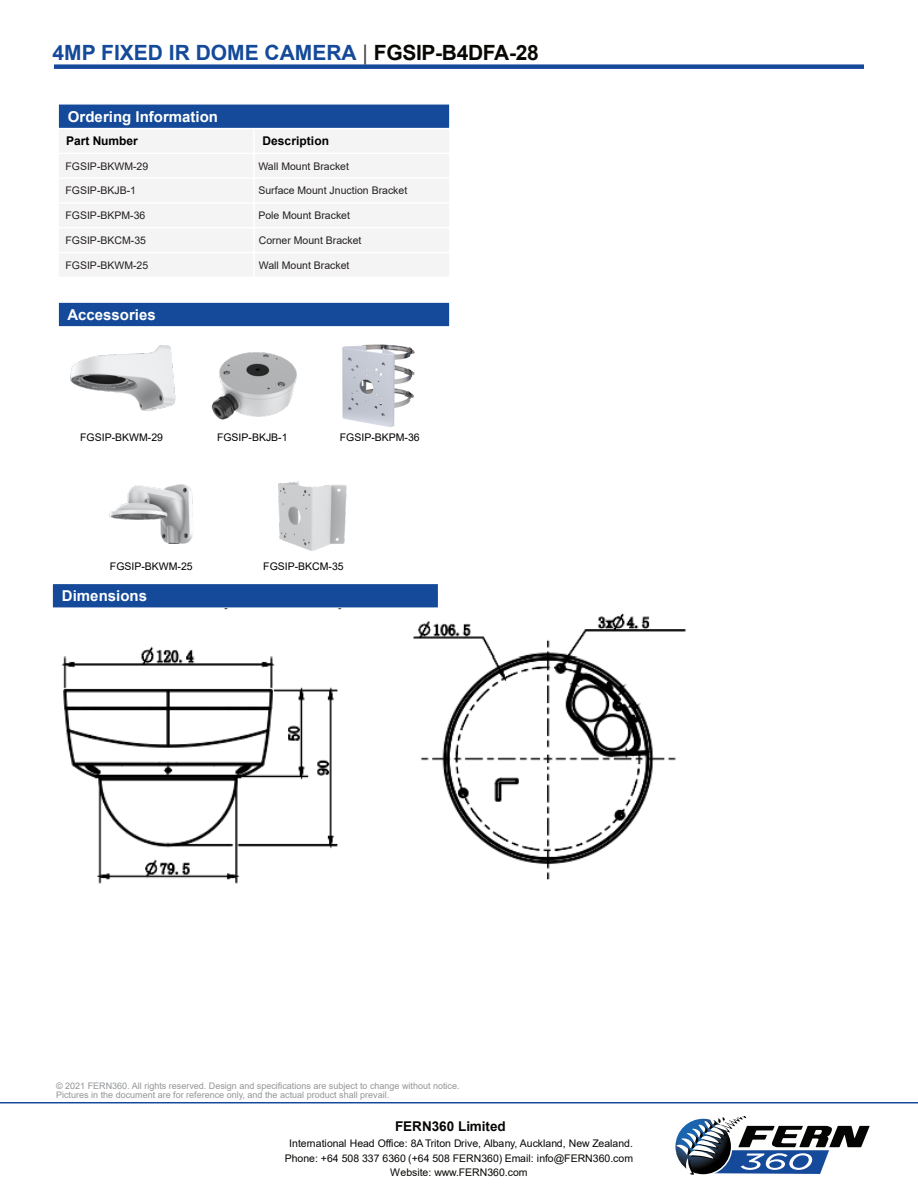
<style>
.page{position:relative;width:918px;height:1188px;background:#fff}
.page>*{position:absolute;margin:0;border:0;box-sizing:border-box;transform-origin:0 0}
.t1{font:700 21px "Arial";color:#144a99}
.t2{font:700 15px "Arial";color:#fff}
.t3{font:700 13.5px "Arial";color:#080704}
.t4{font:700 12px "Arial";color:#000}
.t5{font:10.5px "Arial";color:#231f20}
.t6{font:10.5px/14.7px "Arial";color:#080704;text-align:center}
.t7{font:10.5px "Arial";color:#000}
.t8{font:9px/9px "Arial";color:#939598}
.s1{font-weight:400;color:#404040}
.s2{color:#080704}
</style>
<div class="page">
<div style="left:54px;top:64px;width:810px;height:5px;background:#144a99"></div>
<hr style="left:0;top:1102px;width:918px;height:1px;background:#144a99">
<svg style="left:675px;top:1116px;width:195px;height:59px"></svg>
<div style="left:52px;top:583px;width:387px;height:25px;background:#144a99"></div>
<hr style="left:51px;top:583px;width:2px;height:26px;background:#fff">
<svg style="left:438px;top:584px;width:1px;height:23px"></svg>
<hr style="left:52px;top:583px;width:387px;height:1px;background:#fff">
<hr style="left:52px;top:607px;width:387px;height:2px;background:#fff">
<img style="left:61px;top:608px;width:626px;height:276px">
<div style="left:59px;top:105px;width:390px;height:221px;background:#144a99"></div>
<div style="left:58px;top:129px;width:196px;height:148px;background:#f5f4f4"></div>
<div style="left:254px;top:129px;width:196px;height:148px;background:#f5f4f4"></div>
<div style="left:58px;top:277px;width:392px;height:25px;background:#fff"></div>
<hr style="left:57px;top:103px;width:2px;height:225px;background:#fff">
<hr style="left:449px;top:103px;width:2px;height:225px;background:#fff">
<hr style="left:253px;top:129px;width:2px;height:148px;background:#fff">
<hr style="left:58px;top:128px;width:392px;height:1px;background:#fff">
<hr style="left:58px;top:153px;width:392px;height:1px;background:#fff">
<hr style="left:58px;top:177px;width:392px;height:2px;background:#fff">
<hr style="left:58px;top:202px;width:392px;height:2px;background:#fff">
<hr style="left:58px;top:227px;width:392px;height:1px;background:#fff">
<hr style="left:58px;top:252px;width:392px;height:1px;background:#fff">
<hr style="left:58px;top:301px;width:392px;height:2px;background:#fff">
<img style="left:278px;top:481px;width:69px;height:70px">
<img style="left:109px;top:484px;width:84px;height:60px">
<img style="left:70px;top:345px;width:106px;height:66px">
<img style="left:211px;top:352px;width:86px;height:68px">
<img style="left:342px;top:344px;width:73px;height:83px">
<h1 class="t1" style="left:53px;top:44px;width:488px">4MP FIXED IR DOME CAMERA <span class="s1">|</span> <span class="s2">FGSIP-B4DFA-28</span></h1>
<h2 class="t2" style="left:68px;top:111px;width:152px">Ordering Information</h2>
<h3 class="t4" style="left:66px;top:137px;width:73px">Part Number</h3>
<h3 class="t4" style="left:262px;top:137px;width:68px">Description</h3>
<p class="t5" style="left:65px;top:162px;width:84px">FGSIP-BKWM-29</p>
<p class="t5" style="left:258px;top:162px;width:92px">Wall Mount Bracket</p>
<p class="t5" style="left:65px;top:187px;width:72px">FGSIP-BKJB-1</p>
<p class="t5" style="left:258px;top:187px;width:150px">Surface Mount Jnuction Bracket</p>
<p class="t5" style="left:65px;top:211px;width:81px">FGSIP-BKPM-36</p>
<p class="t5" style="left:258px;top:211px;width:93px">Pole Mount Bracket</p>
<p class="t5" style="left:65px;top:236px;width:82px">FGSIP-BKCM-35</p>
<p class="t5" style="left:259px;top:237px;width:104px">Corner Mount Bracket</p>
<p class="t5" style="left:65px;top:261px;width:84px">FGSIP-BKWM-25</p>
<p class="t5" style="left:259px;top:262px;width:92px">Wall Mount Bracket</p>
<h2 class="t2" style="left:67px;top:309px;width:90px">Accessories</h2>
<p class="t7" style="left:80px;top:433px;width:84px">FGSIP-BKWM-29</p>
<p class="t7" style="left:217px;top:433px;width:72px">FGSIP-BKJB-1</p>
<p class="t7" style="left:340px;top:433px;width:81px">FGSIP-BKPM-36</p>
<p class="t7" style="left:110px;top:563px;width:84px">FGSIP-BKWM-25</p>
<p class="t7" style="left:263px;top:563px;width:82px">FGSIP-BKCM-35</p>
<h2 class="t2" style="left:62px;top:590px;width:87px">Dimensions</h2>
<p class="t8" style="left:56px;top:1082px;width:405px">© 2021 FERN360. All rights reserved. Design and specifications are subject to change without notice.<br>Pictures in the document are for reference only, and the actual product shall prevail.</p>
<h3 class="t3" style="left:395px;top:1122px;width:112px">FERN360 Limited</h3>
<p class="t6" style="left:285px;top:1137px;width:350px">International Head Office: 8A Triton Drive, Albany, Auckland, New Zealand.<br>Phone: +64 508 337 6360 (+64 508 FERN360) Email: info@FERN360.com<br>Website: www.FERN360.com</p>
</div>
